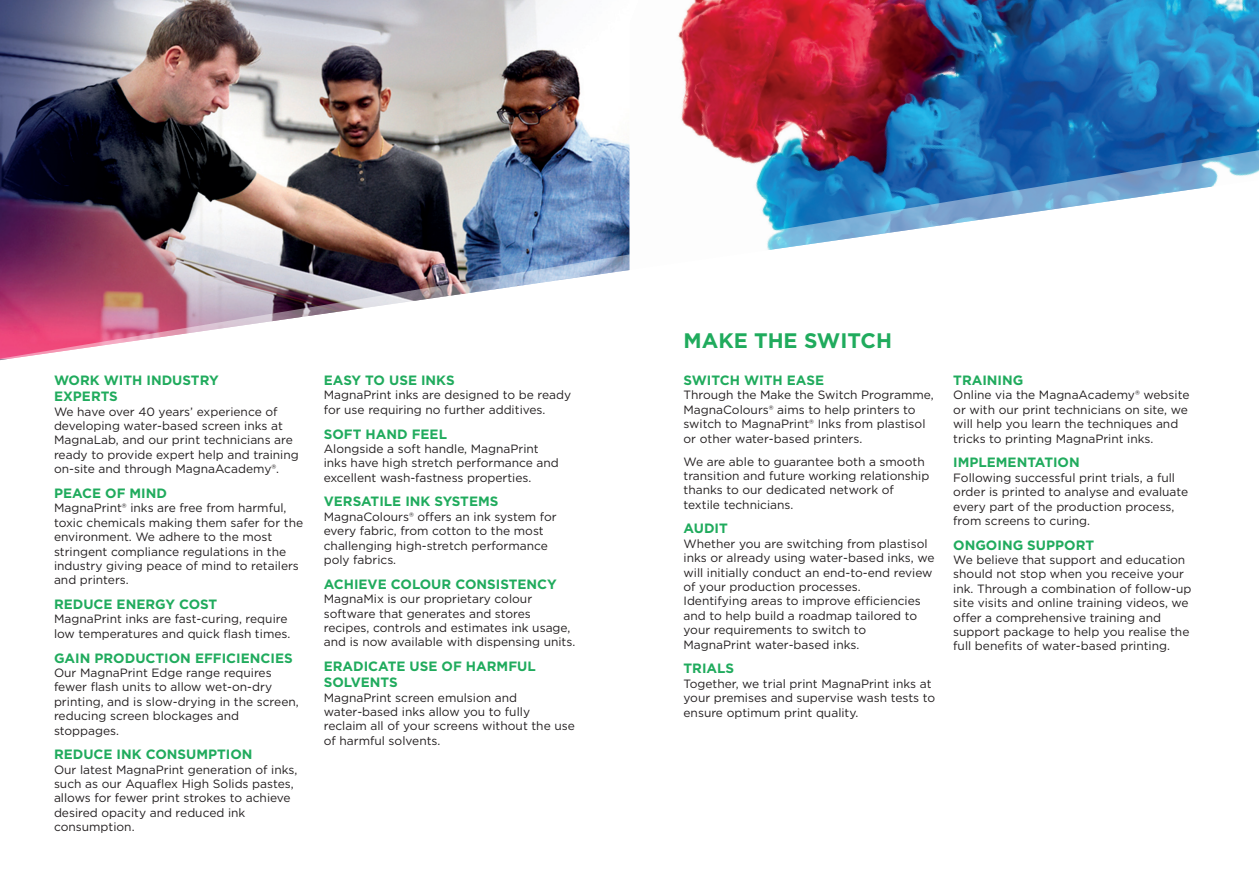
<style>
.page{position:relative;width:1259px;height:893px;background:#fff}
.page>*{position:absolute;margin:0;border:0;box-sizing:border-box;transform-origin:0 0}
.t1{font:700 21px "Gotham";color:#20ab5d}
.t2{font:700 13.5px/16.2px "Gotham";color:#20ab5d}
.t3{font:12px/14.4px "Gotham";color:#231f20}
</style>
<div class="page">
<img style="left:629px;top:0;width:630px;height:147px">
<img style="left:0;top:0;width:629px;height:254px">
<svg style="left:629px;top:147px;width:630px;height:123px"></svg>
<img style="left:0;top:254px;width:629px;height:106px">
<p class="t2" style="left:54px;top:372px;width:166px">WORK WITH INDUSTRY<br>EXPERTS</p>
<p class="t3" style="left:54px;top:404px;width:246px">We have over 40 years’ experience of developing water-based screen inks at MagnaLab, and our print technicians are ready to provide expert help and training on-site and through MagnaAcademy®.</p>
<p class="t2" style="left:54px;top:485px;width:115px">PEACE OF MIND</p>
<p class="t3" style="left:54px;top:501px;width:251px">MagnaPrint® inks are free from harmful, toxic chemicals making them safer for the environment. We adhere to the most stringent compliance regulations in the industry giving peace of mind to retailers and printers.</p>
<p class="t2" style="left:54px;top:596px;width:165px">REDUCE ENERGY COST</p>
<p class="t3" style="left:54px;top:612px;width:238px">MagnaPrint inks are fast-curing, require low temperatures and quick flash times.</p>
<p class="t2" style="left:54px;top:650px;width:240px">GAIN PRODUCTION EFFICIENCIES</p>
<p class="t3" style="left:54px;top:665px;width:246px">Our MagnaPrint Edge range requires fewer flash units to allow wet-on-dry printing, and is slow-drying in the screen, reducing screen blockages and stoppages.</p>
<p class="t2" style="left:54px;top:746px;width:200px">REDUCE INK CONSUMPTION</p>
<p class="t3" style="left:54px;top:762px;width:245px">Our latest MagnaPrint generation of inks, such as our Aquaflex High Solids pastes, allows for fewer print strokes to achieve desired opacity and reduced ink consumption.</p>
<p class="t2" style="left:324px;top:372px;width:132px">EASY TO USE INKS</p>
<p class="t3" style="left:324px;top:388px;width:249px">MagnaPrint inks are designed to be ready for use requiring no further additives.</p>
<p class="t2" style="left:324px;top:426px;width:125px">SOFT HAND FEEL</p>
<p class="t3" style="left:324px;top:441px;width:237px">Alongside a soft handle, MagnaPrint inks have high stretch performance and excellent wash-fastness properties.</p>
<p class="t2" style="left:324px;top:493px;width:176px">VERSATILE INK SYSTEMS</p>
<p class="t3" style="left:324px;top:509px;width:234px">MagnaColours® offers an ink system for every fabric, from cotton to the most challenging high-stretch performance poly fabrics.</p>
<p class="t2" style="left:324px;top:576px;width:234px">ACHIEVE COLOUR CONSISTENCY</p>
<p class="t3" style="left:324px;top:591px;width:253px">MagnaMix is our proprietary colour software that generates and stores recipes, controls and estimates ink usage, and is now available with dispensing units.</p>
<p class="t2" style="left:324px;top:658px;width:213px">ERADICATE USE OF HARMFUL<br>SOLVENTS</p>
<p class="t3" style="left:324px;top:690px;width:253px">MagnaPrint screen emulsion and water-based inks allow you to fully reclaim all of your screens without the use of harmful solvents.</p>
<h1 class="t1" style="left:683px;top:327px;width:210px">MAKE THE SWITCH</h1>
<p class="t2" style="left:683px;top:372px;width:142px">SWITCH WITH EASE</p>
<p class="t3" style="left:683px;top:388px;width:252px">Through the Make the Switch Programme, MagnaColours® aims to help printers to switch to MagnaPrint® Inks from plastisol or other water-based printers.</p>
<p class="t3" style="left:683px;top:454px;width:247px">We are able to guarantee both a smooth transition and future working relationship thanks to our dedicated network of textile technicians.</p>
<p class="t2" style="left:683px;top:520px;width:46px">AUDIT</p>
<p class="t3" style="left:683px;top:536px;width:252px">Whether you are switching from plastisol inks or already using water-based inks, we will initially conduct an end-to-end review of your production processes.<br>Identifying areas to improve efficiencies and to help build a roadmap tailored to your requirements to switch to MagnaPrint water-based inks.</p>
<p class="t2" style="left:683px;top:660px;width:52px">TRIALS</p>
<p class="t3" style="left:683px;top:676px;width:253px">Together, we trial print MagnaPrint inks at your premises and supervise wash tests to ensure optimum print quality.</p>
<p class="t2" style="left:953px;top:372px;width:72px">TRAINING</p>
<p class="t3" style="left:953px;top:388px;width:238px">Online via the MagnaAcademy® website or with our print technicians on site, we will help you learn the techniques and tricks to printing MagnaPrint inks.</p>
<p class="t2" style="left:953px;top:454px;width:128px">IMPLEMENTATION</p>
<p class="t3" style="left:953px;top:470px;width:236px">Following successful print trials, a full order is printed to analyse and evaluate every part of the production process, from screens to curing.</p>
<p class="t2" style="left:953px;top:537px;width:142px">ONGOING SUPPORT</p>
<p class="t3" style="left:953px;top:552px;width:240px">We believe that support and education should not stop when you receive your ink. Through a combination of follow-up site visits and online training videos, we offer a comprehensive training and support package to help you realise the full benefits of water-based printing.</p>
</div>
